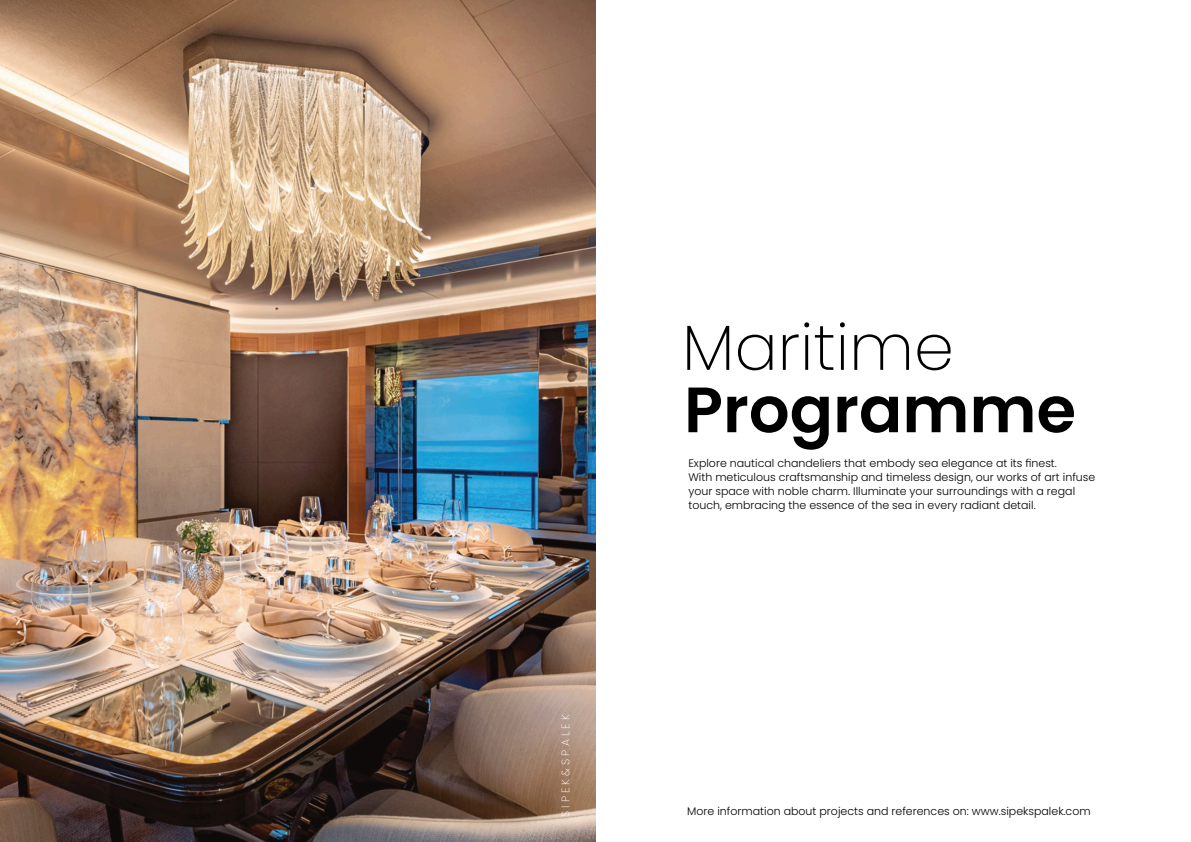
<style>
.page{position:relative;width:1191px;height:842px;background:#fff}
.page>*{position:absolute;margin:0;border:0;box-sizing:border-box;transform-origin:0 0}
.t1{font:600 64px "Poppins";color:#000}
.t2{font:200 64px "Poppins";color:#000}
.t3{font:200 11.1px "Poppins";color:#fff}
.t4{font:300 11px "Poppins";color:#000}
</style>
<div class="page">
<img style="left:0;top:0;width:595px;height:842px">
<p class="t3" style="left:557px;top:817px;width:104px;rotate:-90deg">S I P E K &amp; S P A L E K</p>
<p class="t2" style="left:682px;top:303px;width:273px">Maritime</p>
<p class="t1" style="left:684px;top:365px;width:393px">Programme</p>
<p class="t4" style="left:688px;top:455px;width:370px">Explore nautical chandeliers that embody sea elegance at its finest.</p>
<p class="t4" style="left:688px;top:469px;width:408px">With meticulous craftsmanship and timeless design, our works of art infuse</p>
<p class="t4" style="left:688px;top:483px;width:388px">your space with noble charm. Illuminate your surroundings with a regal</p>
<p class="t4" style="left:688px;top:497px;width:349px">touch, embracing the essence of the sea in every radiant detail.</p>
<p class="t4" style="left:687px;top:803px;width:405px">More information about projects and references on: www.sipekspalek.com</p>
</div>
